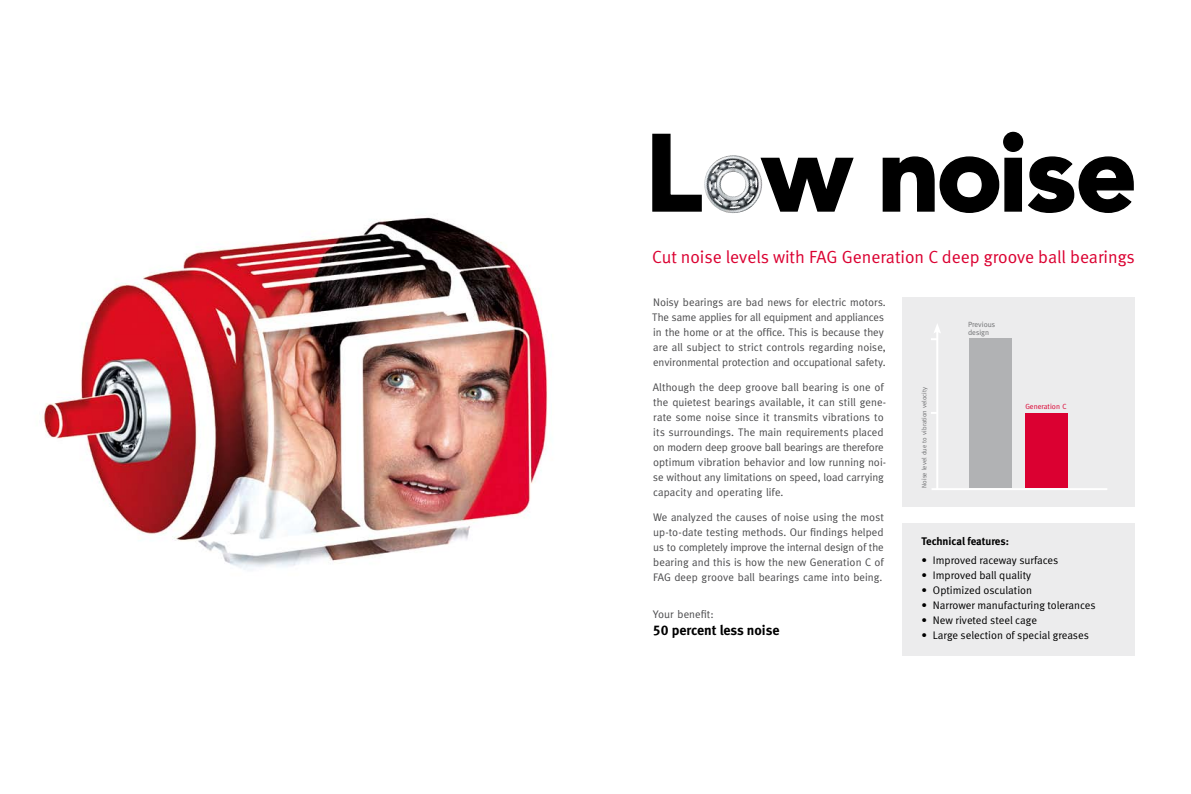
<style>
.page{position:relative;width:1191px;height:794px;background:#fff}
.page>*{position:absolute;margin:0;border:0;box-sizing:border-box;transform-origin:0 0}
.t1{font:900 108.1px "Avenir";letter-spacing:-.02em;color:#000}
.t2{font:17.6px "Meta Normal";color:#db0031}
.t3{font:14px "Meta Bold LF";color:#000}
.t4{font:11px/15px "Meta";color:#4b4b4d}
.t5{font:11px "Meta Normal";color:#000}
.t6{font:700 11px "Meta";letter-spacing:-.01em;color:#000}
.t7{font:7.5px/8px "Meta";color:#707173}
.t8{font:7.5px "Meta";color:#db0031}
.t9{font:6.5px "Meta";color:#707173}
</style>
<div class="page">
<img style="left:42px;top:217px;width:506px;height:353px">
<svg style="left:652px;top:133px;width:50px;height:79px"></svg>
<svg style="left:763px;top:157px;width:91px;height:55px"></svg>
<svg style="left:882px;top:131px;width:252px;height:82px"></svg>
<img style="left:704px;top:155px;width:59px;height:58px">
<div style="left:901px;top:523px;width:233px;height:133px;background:#ececed"></div>
<div style="left:901px;top:297px;width:233px;height:210px;background:#ececed"></div>
<hr style="left:936px;top:330px;width:2px;height:160px;background:#fff">
<hr style="left:931px;top:488px;width:176px;height:2px;background:#fff">
<svg style="left:931px;top:324px;width:10px;height:16px"></svg>
<div style="left:968px;top:339px;width:43px;height:149px;background:#b1b2b4"></div>
<div style="left:1025px;top:413px;width:43px;height:75px;background:#db0031"></div>
<h1 class="t1" style="left:644px;top:108px;width:494px">L w noise</h1>
<h2 class="t2" style="left:652px;top:246px;width:484px">Cut noise levels with FAG Generation C deep groove ball bearings</h2>
<p class="t4" style="left:652px;top:295px;width:235px">Noisy bearings are bad news for electric motors.<br>The same applies for all equipment and appliances in the home or at the office. This is because they are all subject to strict controls regarding noise, environmental protection and occupational safety.</p>
<p class="t4" style="left:653px;top:380px;width:235px">Although the deep groove ball bearing is one of the quietest bearings available, it can still gene&shy;rate some noise since it transmits vibrations to its surroundings. The main requirements placed on modern deep groove ball bearings are therefore optimum vibration behavior and low running noi&shy;se without any limitations on speed, load carrying capacity and operating life.</p>
<p class="t4" style="left:653px;top:510px;width:232px;text-align:justify">We analyzed the causes of noise using the most up-to-date testing methods. Our findings helped us to completely improve the internal design of the bearing and this is how the new Generation C of FAG deep groove ball bearings came into being.</p>
<p class="t4" style="left:653px;top:606px;width:62px">Your benefit:</p>
<p class="t3" style="left:653px;top:621px;width:128px">50 percent less noise</p>
<p class="t9" style="left:920px;top:487px;width:102px;rotate:-90deg">Noise level due to vibration velocity</p>
<p class="t7" style="left:968px;top:320px;width:29px">Previous design</p>
<p class="t8" style="left:1025px;top:402px;width:43px">Generation C</p>
<p class="t6" style="left:921px;top:535px;width:89px">Technical features:</p>
<p class="t5" style="left:921px;top:554px;width:138px">• Improved raceway surfaces</p>
<p class="t5" style="left:921px;top:569px;width:111px">• Improved ball quality</p>
<p class="t5" style="left:921px;top:584px;width:112px">• Optimized osculation</p>
<p class="t5" style="left:921px;top:599px;width:176px">• Narrower manufacturing tolerances</p>
<p class="t5" style="left:921px;top:614px;width:117px">• New riveted steel cage</p>
<p class="t5" style="left:921px;top:629px;width:169px">• Large selection of special greases</p>
</div>
